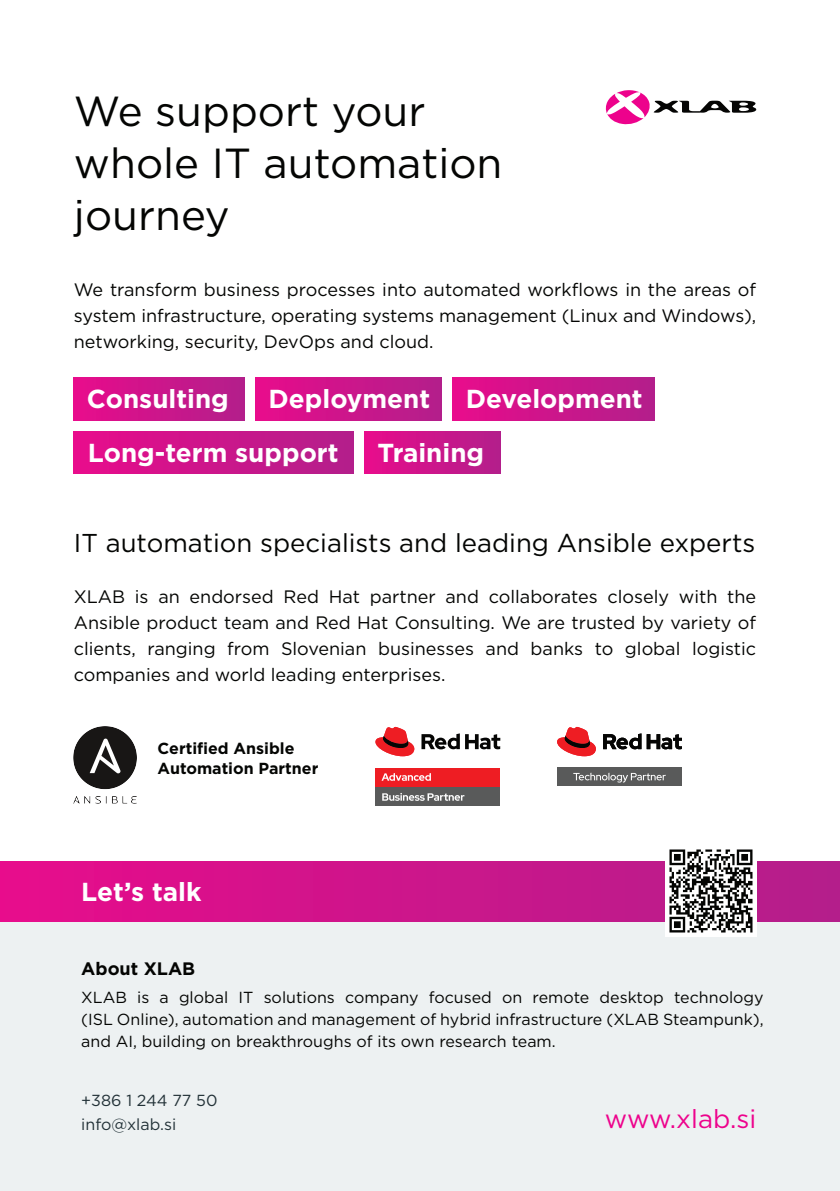
<style>
.page{position:relative;width:840px;height:1191px;background:#fff}
.page>*{position:absolute;margin:0;border:0;box-sizing:border-box;transform-origin:0 0}
.t1{font:42px/52px "Gotham";color:#040503}
.t2{font:700 26px/53.8px "Gotham";color:#fff}
.t3{font:26px "Gotham";color:#ed028c}
.t4{font:25.8px "Gotham";color:#040503}
.t5{font:18px/26px "Gotham";color:#040503;text-align:justify}
.t6{font:700 18px "Gotham";color:#040503}
.t7{font:16px/22px "Gotham";color:#040503;text-align:justify}
.t8{font:700 16px/20px "Gotham";color:#040503}
.t9{font:16px/24px "Gotham";color:#223137}
</style>
<div class="page">
<div style="left:0;top:904px;width:839px;height:287px;background:#edf1f2"></div>
<svg style="left:605px;top:90px;width:150px;height:35px"></svg>
<div style="left:74px;top:377px;width:170px;height:43px;background:linear-gradient(to right,#e70c8b,#b31f8b)"></div>
<div style="left:255px;top:377px;width:186px;height:43px;background:linear-gradient(to right,#e80c8b,#b31f8b)"></div>
<div style="left:452px;top:377px;width:202px;height:43px;background:linear-gradient(to right,#e80c8b,#b31f8b)"></div>
<div style="left:74px;top:431px;width:279px;height:43px;background:linear-gradient(to right,#e80c8b,#b21f8b)"></div>
<div style="left:364px;top:431px;width:136px;height:43px;background:linear-gradient(to right,#e80c8b,#b31f8b)"></div>
<div style="left:556px;top:767px;width:125px;height:19px;background:#595a5a"></div>
<svg style="left:573px;top:772px;width:92px;height:10px"></svg>
<svg style="left:557px;top:727px;width:38px;height:29px"></svg>
<svg style="left:603px;top:733px;width:78px;height:16px"></svg>
<div style="left:375px;top:767px;width:125px;height:19px;background:#ee1d23"></div>
<div style="left:375px;top:787px;width:125px;height:19px;background:#595a5a"></div>
<svg style="left:421px;top:733px;width:79px;height:16px"></svg>
<svg style="left:375px;top:727px;width:39px;height:29px"></svg>
<svg style="left:381px;top:773px;width:49px;height:8px"></svg>
<svg style="left:382px;top:793px;width:82px;height:8px"></svg>
<img style="left:74px;top:727px;width:62px;height:76px">
<svg style="left:0;top:861px;width:839px;height:60px;background:#cf158b"></svg>
<img style="left:665px;top:849px;width:90px;height:87px">
<h1 class="t1" style="left:74px;top:84px;width:430px">We support your whole IT automation journey</h1>
<p class="t5" style="left:74px;top:276px;width:683px">We transform business processes into automated workflows in the areas of system infrastructure, operating systems management (Linux and Windows), networking, security, DevOps and cloud.</p>
<h2 class="t2" style="left:87px;top:372px;width:143px">Consulting</h2>
<h2 class="t2" style="left:377px;top:372px;width:108px;text-indent:-109px">Deployment<br>Training</h2>
<h2 class="t2" style="left:465px;top:372px;width:178px">Development</h2>
<h2 class="t2" style="left:88px;top:425px;width:252px">Long-term support</h2>
<h3 class="t4" style="left:74px;top:526px;width:682px">IT automation specialists and leading Ansible experts</h3>
<p class="t5" style="left:74px;top:583px;width:683px">XLAB is an endorsed Red Hat partner and collaborates closely with the Ansible product team and Red Hat Consulting. We are trusted by variety of clients, ranging from Slovenian businesses and banks to global logistic companies and world leading enterprises.</p>
<p class="t8" style="left:157px;top:738px;width:162px">Certified Ansible<br>Automation Partner</p>
<h2 class="t2" style="left:81px;top:864px;width:122px">Let’s talk</h2>
<p class="t6" style="left:81px;top:957px;width:115px">About XLAB</p>
<p class="t7" style="left:81px;top:986px;width:683px">XLAB is a global IT solutions company focused on remote desktop technology (ISL Online), automation and management of hybrid infrastructure (XLAB Steampunk), and AI, building on breakthroughs of its own research team.</p>
<p class="t9" style="left:81px;top:1088px;width:138px">+386 1 244 77 50 info@xlab.si</p>
<h2 class="t3" style="left:604px;top:1102px;width:153px">www.xlab.si</h2>
</div>
